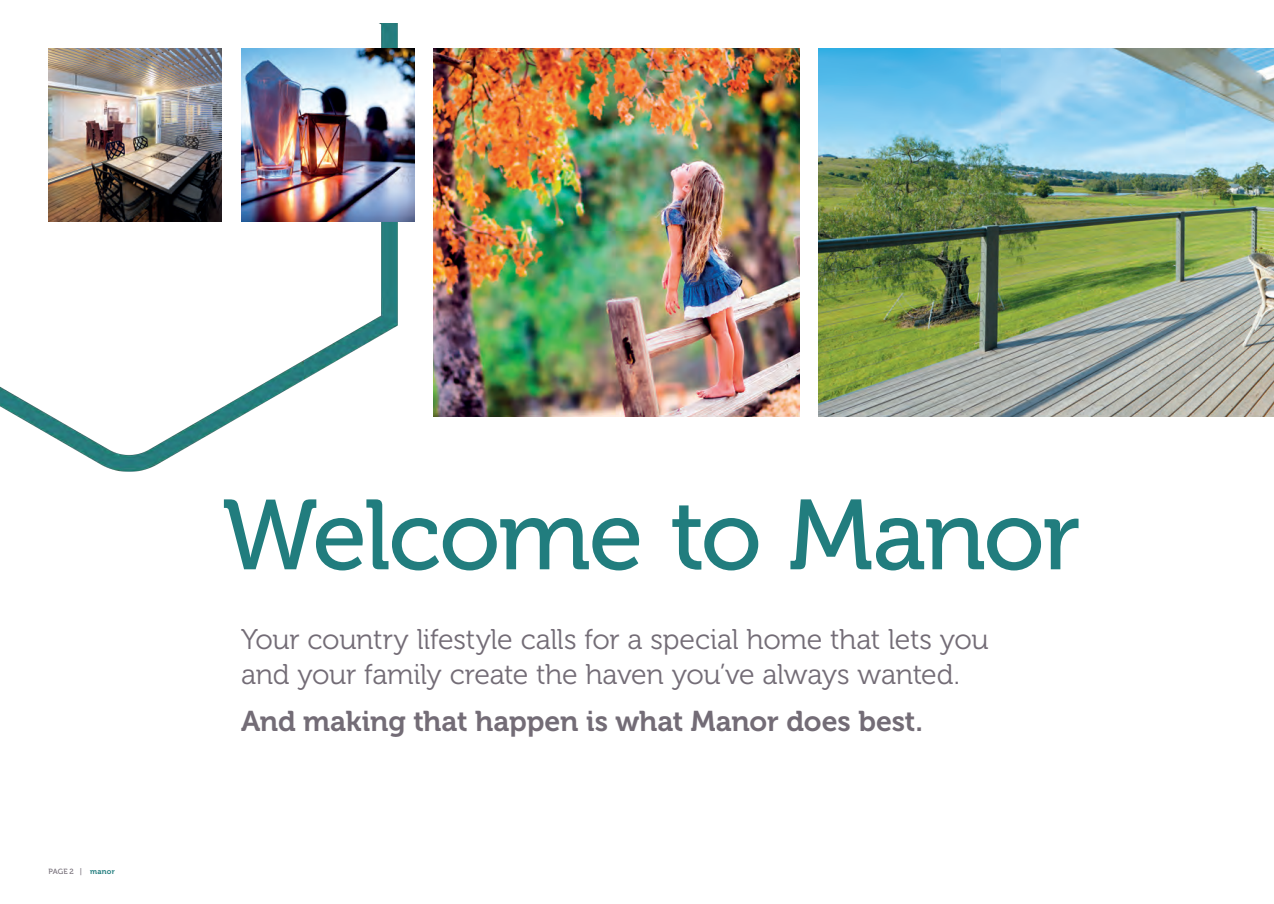
<style>
.page{position:relative;width:1274px;height:904px;background:#fff}
.page>*{position:absolute;margin:0;border:0;box-sizing:border-box;transform-origin:0 0}
.t1{font:99px "Museo 500";letter-spacing:-.025em;color:#217d7e}
.t2{font:28.5px/34.5px "Museo 300";letter-spacing:-.01em;color:#736c76}
.t3{font:28.5px "Museo 700";letter-spacing:-.005em;color:#736c76}
.t4{font:7.5px "Museo 500";color:#736c76}
.s1{font-family:"Museo 700";color:#217d7e}
</style>
<div class="page">
<img style="left:0;top:23px;width:505px;height:449px">
<img style="left:433px;top:49px;width:366px;height:367px">
<img style="left:49px;top:49px;width:173px;height:173px">
<img style="left:818px;top:49px;width:456px;height:367px">
<img style="left:241px;top:49px;width:173px;height:173px">
<p class="t4" style="left:49px;top:867px;width:68px">PAGE 2 | <span class="s1">manor</span></p>
<h1 class="t1" style="left:222px;top:481px;width:860px">Welcome to Manor</h1>
<p class="t2" style="left:241px;top:623px;width:749px">Your country lifestyle calls for a special home that lets you and your family create the haven you’ve always wanted.</p>
<p class="t3" style="left:241px;top:705px;width:684px">And making that happen is what Manor does best.</p>
</div>
